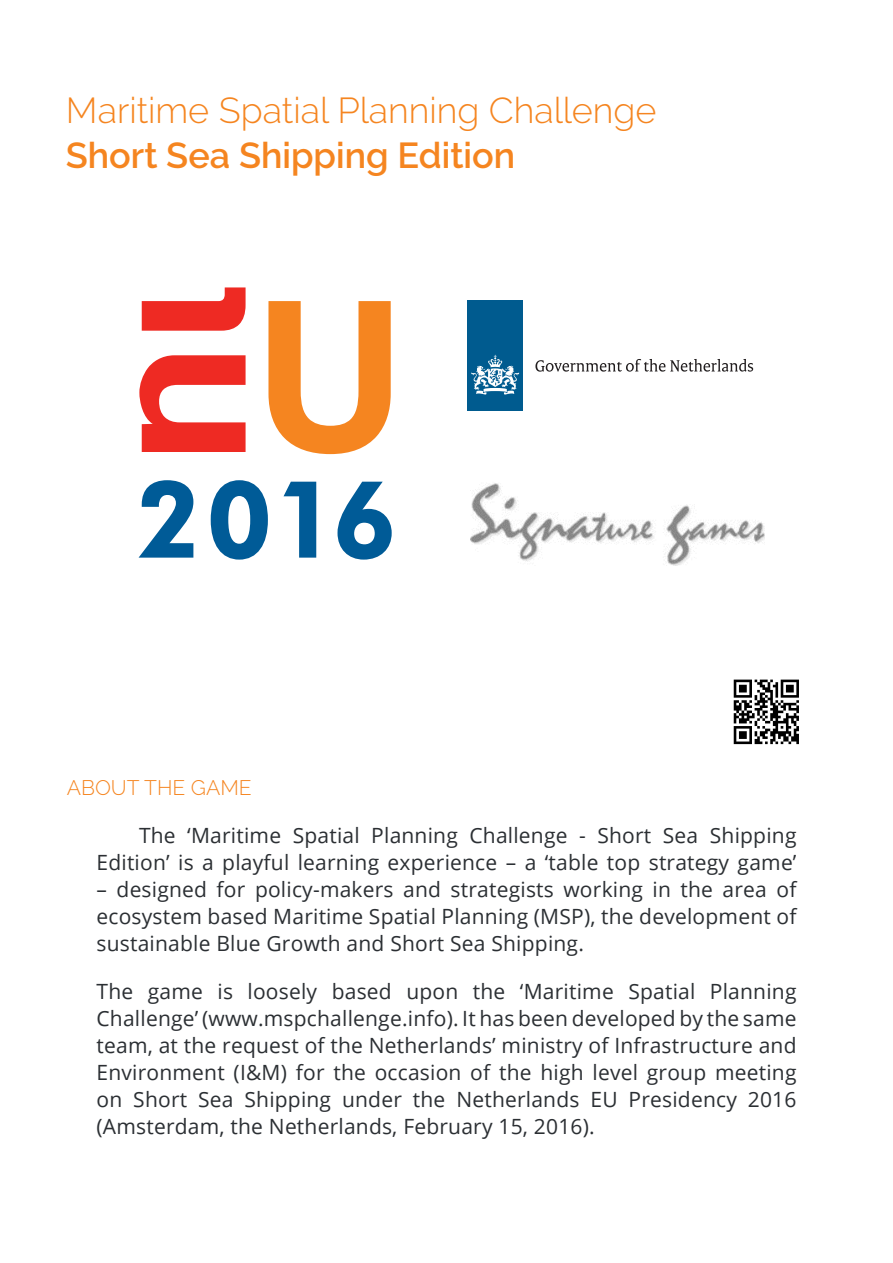
<style>
.page{position:relative;width:893px;height:1263px;background:#fff}
.page>*{position:absolute;margin:0;border:0;box-sizing:border-box;transform-origin:0 0}
.t1{font:300 36px "Raleway";color:#f58520}
.t2{font:600 36px "Raleway";color:#f58520}
.Paragraph_Style_1{font:21px/27px "Open Sans";letter-spacing:.01em;color:#2b2f33;text-align:justify}
.about{font:21px/27px "Open Sans";letter-spacing:.01em;color:#2b2f33;text-align:right}
.grote_header{font:300 21px "Raleway";color:#f58520}
</style>
<div class="page">
<img style="left:733px;top:679px;width:66px;height:66px">
<svg style="left:268px;top:301px;width:123px;height:153px"></svg>
<svg style="left:142px;top:287px;width:104px;height:44px"></svg>
<svg style="left:139px;top:355px;width:107px;height:97px"></svg>
<svg style="left:139px;top:480px;width:54px;height:78px"></svg>
<svg style="left:211px;top:480px;width:57px;height:80px"></svg>
<svg style="left:284px;top:482px;width:32px;height:76px"></svg>
<svg style="left:337px;top:482px;width:55px;height:78px"></svg>
<div style="left:468px;top:300px;width:55px;height:110px;background:#005b8f"></div>
<svg style="left:471px;top:355px;width:48px;height:40px"></svg>
<svg style="left:535px;top:359px;width:218px;height:13px"></svg>
<img style="left:470px;top:483px;width:294px;height:83px">
<p class="t1" style="left:66px;top:89px;width:592px">Maritime Spatial Planning Challenge</p>
<p class="t2" style="left:66px;top:135px;width:451px">Short Sea Shipping Edition</p>
<p class="grote_header" style="left:67px;top:775px;width:187px">ABOUT THE GAME</p>
<p class="about" style="left:97px;top:821px;width:701px">The ‘Maritime Spatial Planning Challenge - Short Sea Shipping<br>Edition’ is a playful learning experience – a ‘table top strategy game’</p>
<p class="about" style="left:97px;top:875px;width:701px;text-align:justify">– designed for policy-makers and strategists working in the area of ecosystem based Maritime Spatial Planning (MSP), the development of sustainable Blue Growth and Short Sea Shipping.</p>
<p class="Paragraph_Style_1" style="left:97px;top:978px;width:701px">The game is loosely based upon the ‘Maritime Spatial Planning Challenge’ (www.mspchallenge.info). It has been developed by the same team, at the request of the Netherlands’ ministry of Infrastructure and Environment (I&amp;M) for the occasion of the high level group meeting on Short Sea Shipping under the Netherlands EU Presidency 2016 (Amsterdam, the Netherlands, February 15, 2016).</p>
</div>
